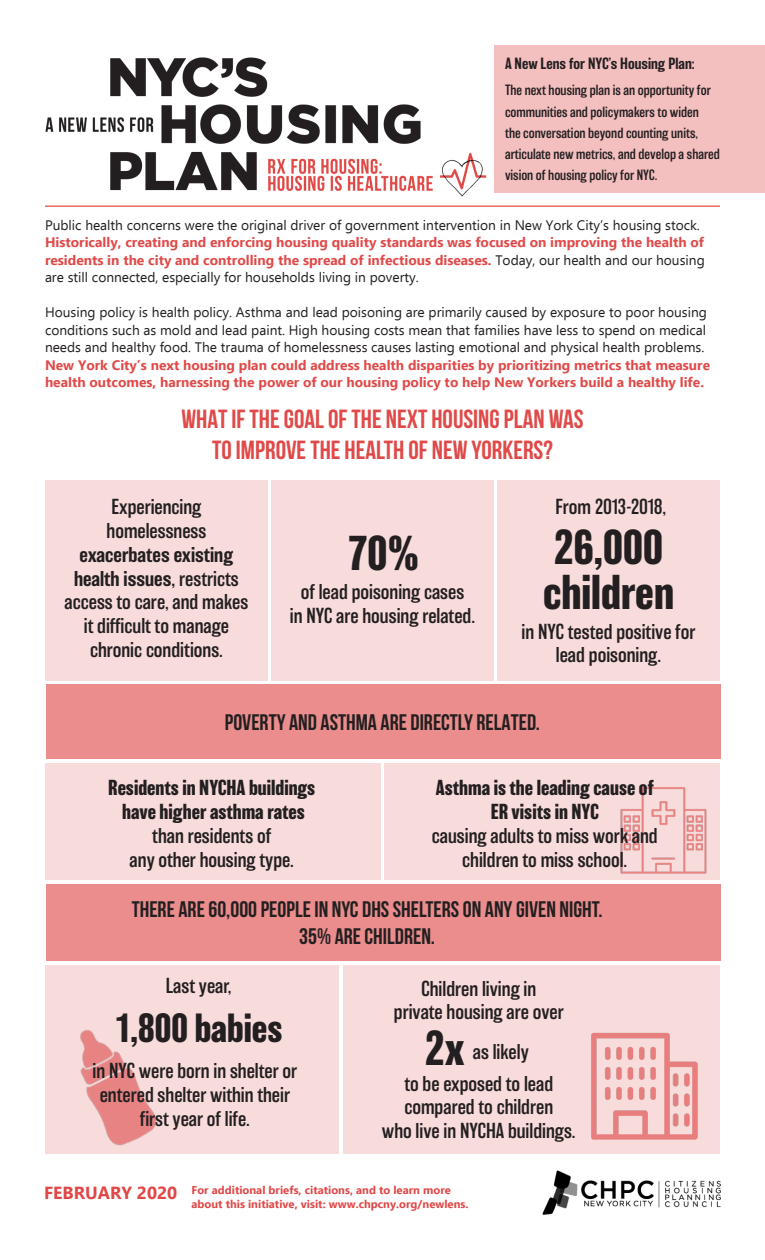
<style>
.page{position:relative;width:765px;height:1260px;background:#fff}
.page>*{position:absolute;margin:0;border:0;box-sizing:border-box;transform-origin:0 0}
.Infograph_Big{font:700 45px "Balboa";color:#231f20}
.Infograph_Less_Big{font:700 37.5px "Balboa";color:#231f20}
.Bigger_Callout_Line{font:700 26.25px/31.2px "Bebas Neue";color:#df4a49;text-align:center}
.Callout_Line{font:700 22.5px "Bebas Neue";color:#231f20}
.Infograph_Text{font:300 20px/23.8px "Balboa";color:#231f20;text-align:center}
.Infograph_Text-2{font:700 20px "Balboa";color:#231f20}
.Infograph_Text-3{font:300 20px "Balboa";letter-spacing:-.035em;color:#231f20}
.t1{font:700 17.5px "Ebrima";color:#e04746}
.t2{font:500 15px "Balboa";color:#231f20}
.Body_Text{font:13.75px/17.5px "Ebrima";color:#231f20}
.t3{font:300 13.75px/21.2px "Balboa";color:#231f20}
.t4{font:700 11.25px/13.8px "Ebrima";color:#e04746}
.s1{font-weight:700;color:#df4a49}
.s2{font-weight:500}
</style>
<div class="page">
<div style="left:494px;top:45px;width:271px;height:147px;background:#f4bfbf"></div>
<img style="left:45px;top:57px;width:442px;height:140px">
<hr style="left:45px;top:206px;width:675px;height:1px;background:#e14a49">
<img style="left:542px;top:1170px;width:179px;height:45px">
<div style="left:46px;top:884px;width:675px;height:77px;background:#ea8d8c"></div>
<div style="left:46px;top:685px;width:675px;height:74px;background:#ea8d8c"></div>
<div style="left:271px;top:480px;width:223px;height:201px;background:#f8dbdb"></div>
<div style="left:497px;top:480px;width:223px;height:201px;background:#f8dbdb"></div>
<div style="left:46px;top:480px;width:222px;height:201px;background:#f8dbdb"></div>
<div style="left:45px;top:763px;width:336px;height:117px;background:#f8dbdb"></div>
<div style="left:384px;top:763px;width:336px;height:117px;background:#f8dbdb"></div>
<img style="left:620px;top:787px;width:87px;height:87px">
<div style="left:45px;top:965px;width:294px;height:189px;background:#f8dbdb"></div>
<div style="left:343px;top:965px;width:377px;height:189px;background:#f8dbdb"></div>
<img style="left:80px;top:1030px;width:77px;height:116px">
<img style="left:584px;top:1032px;width:137px;height:141px">
<p class="t2" style="left:505px;top:56px;width:191px">A New Lens for NYC’s Housing Plan:</p>
<p class="t3" style="left:505px;top:80px;width:216px">The next housing plan is an opportunity for communities and policymakers to widen<br>the conversation beyond counting units, articulate new metrics, and develop a shared vision of housing policy for NYC.</p>
<p class="Body_Text" style="left:45px;top:216px;width:661px">Public health concerns were the original driver of government intervention in New York City’s housing stock.<br><span class="s1">Historically, creating and enforcing housing quality standards was focused on improving the health of residents in the city and controlling the spread of infectious diseases.</span> Today, our health and our housing are still connected, especially for households living in poverty.</p>
<p class="Body_Text" style="left:45px;top:303px;width:667px">Housing policy is health policy. Asthma and lead poisoning are primarily caused by exposure to poor housing conditions such as mold and lead paint. High housing costs mean that families have less to spend on medical needs and healthy food. The trauma of homelessness causes lasting emotional and physical health problems.<br><span class="s1">New York City’s next housing plan could address health disparities by prioritizing metrics that measure health outcomes, harnessing the power of our housing policy to help New Yorkers build a healthy life.</span></p>
<p class="Bigger_Callout_Line" style="left:181px;top:403px;width:404px">WHAT IF THE GOAL OF THE NEXT HOUSING PLAN WAS<br>TO IMPROVE THE HEALTH OF NEW YORKERS?</p>
<p class="Infograph_Text" style="left:107px;top:496px;width:101px;text-align:left">Experiencing homelessness</p>
<p class="Infograph_Text" style="left:65px;top:543px;width:185px"><span class="s2">exacerbates existing health issues,</span> restricts access to care, and makes it difficult to manage chronic conditions.</p>
<p class="Infograph_Text-3" style="left:555px;top:497px;width:112px">From 2013-2018,</p>
<p class="Infograph_Big" style="left:349px;top:527px;width:73px">70%</p>
<p class="Infograph_Big" style="left:554px;top:522px;width:110px">26,000</p>
<p class="Infograph_Big" style="left:543px;top:567px;width:132px">children</p>
<p class="Infograph_Text" style="left:301px;top:580px;width:165px">of lead poisoning cases</p>
<p class="Infograph_Text" style="left:290px;top:604px;width:187px">in NYC are housing related.</p>
<p class="Infograph_Text" style="left:522px;top:620px;width:175px">in NYC tested positive for</p>
<p class="Infograph_Text" style="left:556px;top:644px;width:107px">lead poisoning.</p>
<p class="Callout_Line" style="left:225px;top:710px;width:317px">POVERTY AND ASTHMA ARE DIRECTLY RELATED.</p>
<p class="Infograph_Text-2" style="left:108px;top:776px;width:209px">Residents in NYCHA buildings</p>
<p class="Infograph_Text-2" style="left:122px;top:800px;width:184px">have higher asthma rates</p>
<p class="Infograph_Text" style="left:152px;top:824px;width:121px">than residents of</p>
<p class="Infograph_Text" style="left:130px;top:848px;width:166px">any other housing type.</p>
<p class="Infograph_Text-2" style="left:436px;top:776px;width:219px">Asthma is the leading cause of</p>
<p class="Infograph_Text-2" style="left:491px;top:800px;width:109px">ER visits in NYC</p>
<p class="Infograph_Text" style="left:432px;top:824px;width:227px">causing adults to miss work and</p>
<p class="Infograph_Text" style="left:462px;top:848px;width:167px">children to miss school.</p>
<p class="Callout_Line" style="left:132px;top:897px;width:472px">THERE ARE 60,000 PEOPLE IN NYC DHS SHELTERS ON ANY GIVEN NIGHT.</p>
<p class="Callout_Line" style="left:299px;top:923px;width:137px">35% ARE CHILDREN.</p>
<p class="Infograph_Text" style="left:166px;top:974px;width:67px">Last year,</p>
<p class="Infograph_Text" style="left:421px;top:977px;width:117px">Children living in</p>
<p class="Infograph_Text" style="left:394px;top:1000px;width:171px">private housing are over</p>
<p class="Infograph_Less_Big" style="left:115px;top:1006px;width:169px">1,800 babies</p>
<p class="Infograph_Big" style="left:425px;top:1023px;width:41px">2x</p>
<p class="Infograph_Text" style="left:473px;top:1040px;width:58px">as likely</p>
<p class="Infograph_Text" style="left:93px;top:1059px;width:206px">in NYC were born in shelter or entered shelter within their first year of life.</p>
<p class="Infograph_Text" style="left:404px;top:1072px;width:150px">to be exposed to lead</p>
<p class="Infograph_Text" style="left:404px;top:1095px;width:150px">compared to children</p>
<p class="Infograph_Text" style="left:382px;top:1119px;width:195px">who live in NYCHA buildings.</p>
<p class="t1" style="left:44px;top:1179px;width:135px">FEBRUARY 2020</p>
<p class="t4" style="left:192px;top:1183px;width:278px">For additional briefs, citations, and to learn more about this initiative, visit: www.chpcny.org/newlens.</p>
</div>
